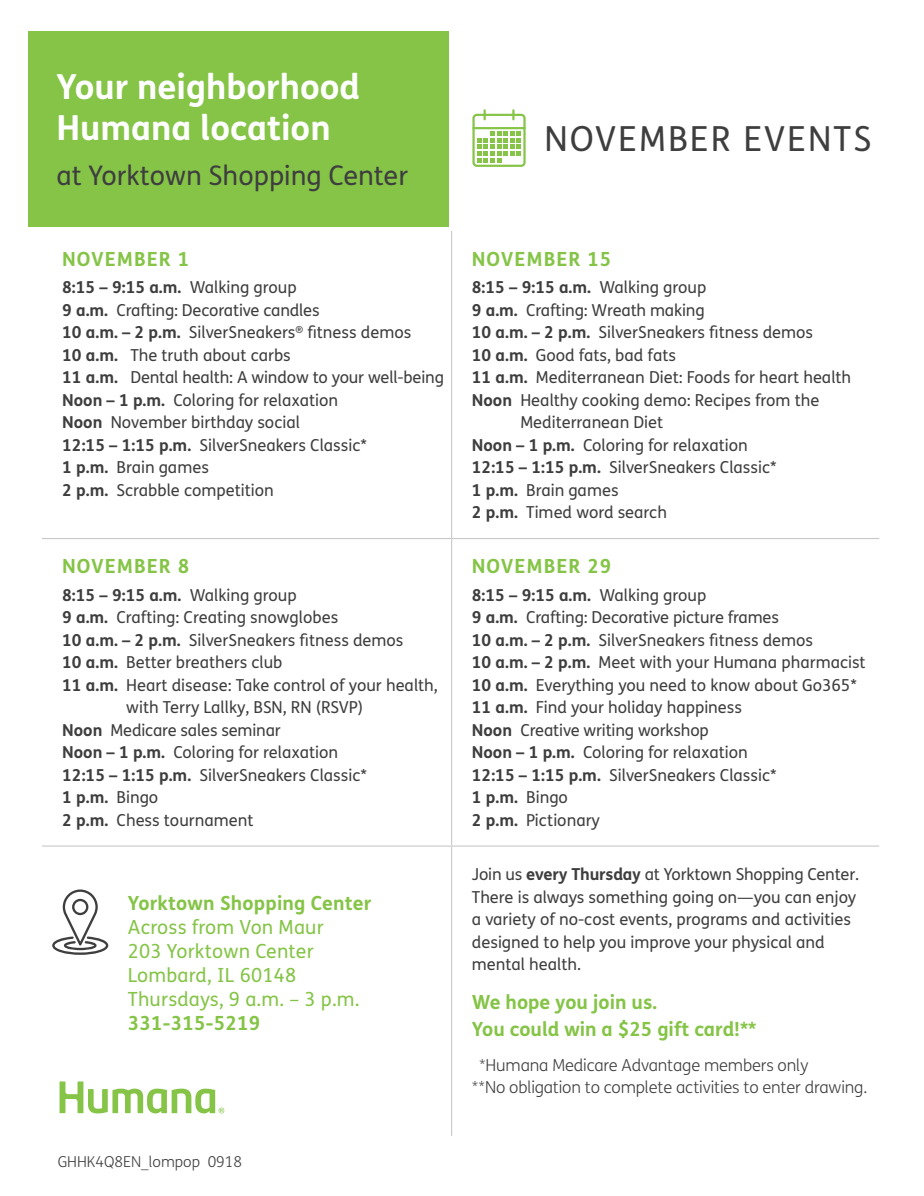
<style>
.page{position:relative;width:924px;height:1196px;background:#fff}
.page>*{position:absolute;margin:0;border:0;box-sizing:border-box;transform-origin:0 0}
.t1{font:700 34.5px/40.5px "FS Humana";color:#fff}
.t2{font:34.5px "FS Humana";letter-spacing:.06em;color:#3e3e3f}
.t3{font:27px "FS Humana";color:#3e3e3f}
.t4{font:700 19.5px "FS Humana";letter-spacing:.01em;color:#85c447}
.t5{font:19.5px "FS Humana";letter-spacing:.01em;color:#85c447}
.t6{font:700 19.5px "FS Humana";letter-spacing:.05em;color:#85c447}
.t7{font:16.5px/22.5px "FS Humana";color:#3e3e3f}
.t8{font:700 16.5px "FS Humana";color:#3e3e3f}
.t9{font:300 16.5px "FS Humana";letter-spacing:-.01em;color:#3e3e3f}
.t10{font:300 15px "FS Humana";color:#3e3e3f}
.s1{font-weight:400}
.s2{font-weight:700}
</style>
<div class="page">
<hr style="left:451px;top:231px;width:1px;height:307px;background:#c7c8ca">
<hr style="left:42px;top:538px;width:409px;height:1px;background:#c7c8ca">
<hr style="left:451px;top:538px;width:428px;height:1px;background:#c7c8ca">
<hr style="left:451px;top:539px;width:1px;height:306px;background:#c7c8ca">
<hr style="left:42px;top:845px;width:409px;height:2px;background:#c7c8ca">
<hr style="left:451px;top:845px;width:428px;height:2px;background:#c7c8ca">
<hr style="left:451px;top:847px;width:1px;height:289px;background:#c7c8ca">
<svg style="left:52px;top:889px;width:56px;height:66px"></svg>
<div style="left:28px;top:31px;width:421px;height:196px;background:#85c447"></div>
<svg style="left:472px;top:109px;width:53px;height:58px"></svg>
<svg style="left:60px;top:1081px;width:164px;height:32px"></svg>
<p class="t1" style="left:56px;top:65px;width:305px">Your neighborhood<br>Humana location</p>
<p class="t3" style="left:56px;top:156px;width:353px">at Yorktown Shopping Center</p>
<p class="t6" style="left:62px;top:244px;width:128px">NOVEMBER 1</p>
<p class="t8" style="left:62px;top:275px;width:236px">8:15 – 9:15 a.m. <span class="s1">Walking group</span></p>
<p class="t7" style="left:62px;top:298px;width:259px"><span class="s2">9 a.m.</span> Crafting: Decorative candles</p>
<p class="t7" style="left:62px;top:321px;width:350px"><span class="s2">10 a.m. – 2 p.m.</span> SilverSneakers<sup>®</sup> fitness demos</p>
<p class="t7" style="left:62px;top:343px;width:230px"><span class="s2">10 a.m.</span> The truth about carbs</p>
<p class="t7" style="left:62px;top:366px;width:383px"><span class="s2">11 a.m.</span> Dental health: A window to your well-being</p>
<p class="t7" style="left:62px;top:388px;width:277px"><span class="s2">Noon – 1 p.m.</span> Coloring for relaxation</p>
<p class="t7" style="left:62px;top:411px;width:239px"><span class="s2">Noon</span> November birthday social</p>
<p class="t7" style="left:62px;top:433px;width:306px"><span class="s2">12:15 – 1:15 p.m.</span> SilverSneakers Classic*</p>
<p class="t7" style="left:62px;top:456px;width:148px"><span class="s2">1 p.m.</span> Brain games</p>
<p class="t7" style="left:62px;top:478px;width:213px"><span class="s2">2 p.m.</span> Scrabble competition</p>
<p class="t6" style="left:62px;top:551px;width:128px">NOVEMBER 8</p>
<p class="t8" style="left:62px;top:582px;width:236px">8:15 – 9:15 a.m. <span class="s1">Walking group</span></p>
<p class="t7" style="left:62px;top:606px;width:277px"><span class="s2">9 a.m.</span> Crafting: Creating snowglobes</p>
<p class="t7" style="left:62px;top:628px;width:343px"><span class="s2">10 a.m. – 2 p.m.</span> SilverSneakers fitness demos</p>
<p class="t7" style="left:62px;top:651px;width:222px"><span class="s2">10 a.m.</span> Better breathers club</p>
<p class="t7" style="left:126px;top:673px;width:313px;text-indent:-64px"><span class="s2">11 a.m.</span> Heart disease: Take control of your health, with Terry Lallky, BSN, RN (RSVP)</p>
<p class="t7" style="left:62px;top:718px;width:220px"><span class="s2">Noon</span> Medicare sales seminar</p>
<p class="t7" style="left:62px;top:741px;width:277px"><span class="s2">Noon – 1 p.m.</span> Coloring for relaxation</p>
<p class="t7" style="left:62px;top:763px;width:306px"><span class="s2">12:15 – 1:15 p.m.</span> SilverSneakers Classic*</p>
<p class="t8" style="left:62px;top:785px;width:98px">1 p.m. <span class="s1">Bingo</span></p>
<p class="t7" style="left:62px;top:808px;width:193px"><span class="s2">2 p.m.</span> Chess tournament</p>
<p class="t4" style="left:128px;top:888px;width:245px">Yorktown Shopping Center</p>
<p class="t5" style="left:128px;top:914px;width:197px">Across from Von Maur</p>
<p class="t5" style="left:128px;top:938px;width:187px">203 Yorktown Center</p>
<p class="t5" style="left:128px;top:962px;width:170px">Lombard, IL 60148</p>
<p class="t5" style="left:128px;top:986px;width:233px">Thursdays, 9 a.m. – 3 p.m.</p>
<p class="t4" style="left:128px;top:1008px;width:134px">331-315-5219</p>
<p class="t10" style="left:58px;top:1151px;width:186px">GHHK4Q8EN_lompop 0918</p>
<p class="t2" style="left:544px;top:115px;width:328px">NOVEMBER EVENTS</p>
<p class="t6" style="left:472px;top:244px;width:141px">NOVEMBER 15</p>
<p class="t8" style="left:472px;top:275px;width:236px">8:15 – 9:15 a.m. <span class="s1">Walking group</span></p>
<p class="t7" style="left:472px;top:298px;width:234px"><span class="s2">9 a.m.</span> Crafting: Wreath making</p>
<p class="t7" style="left:472px;top:321px;width:343px"><span class="s2">10 a.m. – 2 p.m.</span> SilverSneakers fitness demos</p>
<p class="t7" style="left:472px;top:343px;width:206px"><span class="s2">10 a.m.</span> Good fats, bad fats</p>
<p class="t7" style="left:472px;top:366px;width:381px"><span class="s2">11 a.m.</span> Mediterranean Diet: Foods for heart health</p>
<p class="t7" style="left:520px;top:388px;width:300px;text-indent:-48px"><span class="s2">Noon</span> Healthy cooking demo: Recipes from the<br>Mediterranean Diet</p>
<p class="t7" style="left:472px;top:433px;width:277px"><span class="s2">Noon – 1 p.m.</span> Coloring for relaxation</p>
<p class="t7" style="left:472px;top:456px;width:306px"><span class="s2">12:15 – 1:15 p.m.</span> SilverSneakers Classic*</p>
<p class="t7" style="left:472px;top:478px;width:148px"><span class="s2">1 p.m.</span> Brain games</p>
<p class="t7" style="left:472px;top:501px;width:197px"><span class="s2">2 p.m.</span> Timed word search</p>
<p class="t6" style="left:472px;top:551px;width:141px">NOVEMBER 29</p>
<p class="t8" style="left:472px;top:582px;width:236px">8:15 – 9:15 a.m. <span class="s1">Walking group</span></p>
<p class="t7" style="left:472px;top:606px;width:308px"><span class="s2">9 a.m.</span> Crafting: Decorative picture frames</p>
<p class="t7" style="left:472px;top:628px;width:343px"><span class="s2">10 a.m. – 2 p.m.</span> SilverSneakers fitness demos</p>
<p class="t7" style="left:472px;top:651px;width:395px"><span class="s2">10 a.m. – 2 p.m.</span> Meet with your Humana pharmacist</p>
<p class="t7" style="left:472px;top:673px;width:386px"><span class="s2">10 a.m.</span> Everything you need to know about Go365*</p>
<p class="t7" style="left:472px;top:696px;width:272px"><span class="s2">11 a.m.</span> Find your holiday happiness</p>
<p class="t7" style="left:472px;top:718px;width:238px"><span class="s2">Noon</span> Creative writing workshop</p>
<p class="t7" style="left:472px;top:741px;width:277px"><span class="s2">Noon – 1 p.m.</span> Coloring for relaxation</p>
<p class="t7" style="left:472px;top:763px;width:306px"><span class="s2">12:15 – 1:15 p.m.</span> SilverSneakers Classic*</p>
<p class="t8" style="left:472px;top:785px;width:98px">1 p.m. <span class="s1">Bingo</span></p>
<p class="t7" style="left:472px;top:808px;width:130px"><span class="s2">2 p.m.</span> Pictionary</p>
<p class="t7" style="left:472px;top:863px;width:389px">Join us <span class="s2">every Thursday</span> at Yorktown Shopping Center.<br>There is always something going on—you can enjoy a variety of no-cost events, programs and activities designed to help you improve your physical and mental health.</p>
<p class="t4" style="left:472px;top:987px;width:187px">We hope you join us.</p>
<p class="t4" style="left:472px;top:1014px;width:286px">You could win a $25 gift card!**</p>
<p class="t9" style="left:479px;top:1053px;width:331px">*Humana Medicare Advantage members only</p>
<p class="t9" style="left:472px;top:1076px;width:397px">**No obligation to complete activities to enter drawing.</p>
</div>
